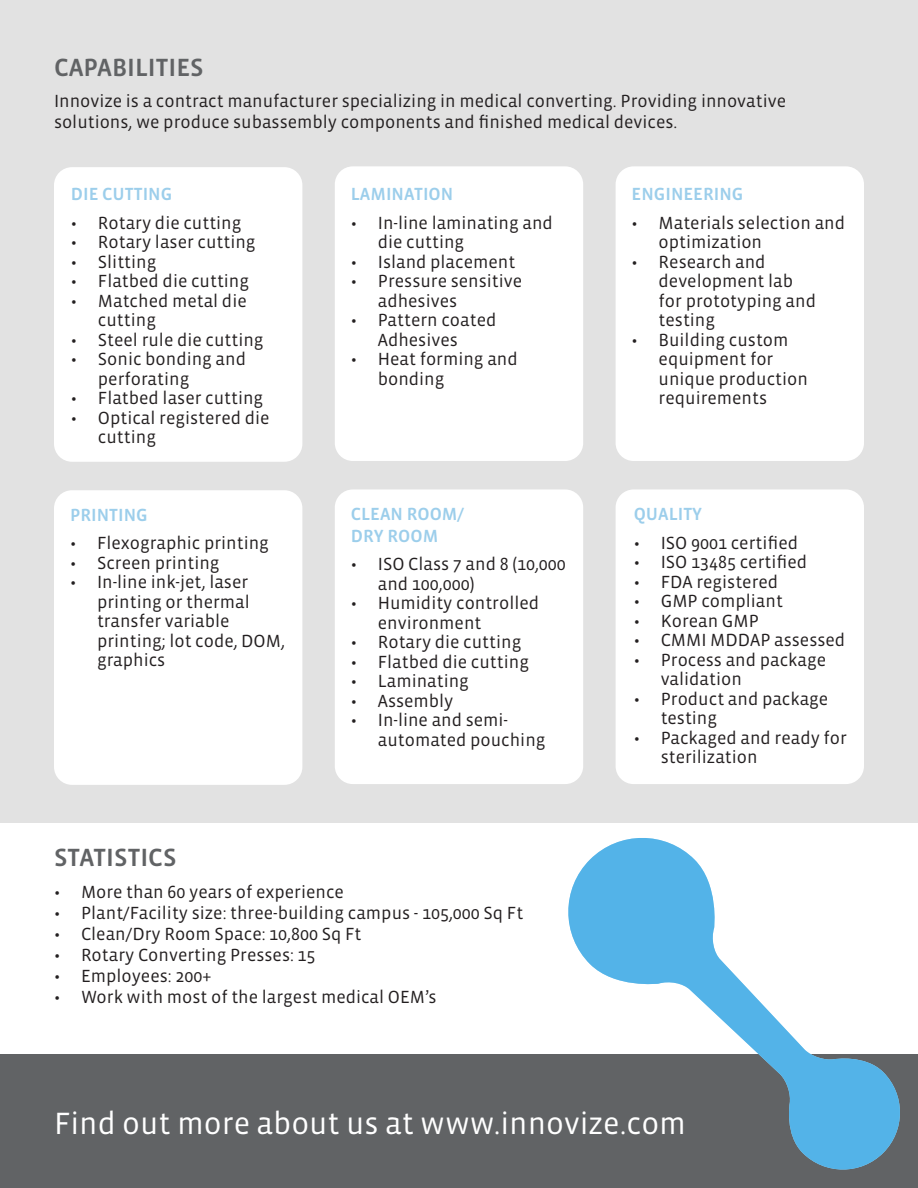
<style>
.page{position:relative;width:918px;height:1188px;background:#fff}
.page>*{position:absolute;margin:0;border:0;box-sizing:border-box;transform-origin:0 0}
.t1{font:31.5px "Vista Sans OT";color:#fff}
.t2{font:500 25.5px "Vista Sans OT";color:#616365}
.t3{font:18px/19.5px "Vista Sans OT";color:#231f20}
.t4{font:500 18px "Vista Sans OT";color:#9cceeb}
</style>
<div class="page">
<div style="left:0;top:0;width:918px;height:823px;background:#e2e2e2"></div>
<div style="left:616px;top:489px;width:248px;height:295px;background:#fff;border-radius:18px"></div>
<div style="left:335px;top:489px;width:248px;height:295px;background:#fff;border-radius:18px"></div>
<div style="left:54px;top:490px;width:248px;height:295px;background:#fff;border-radius:18px"></div>
<div style="left:616px;top:166px;width:248px;height:295px;background:#fff;border-radius:18px"></div>
<div style="left:335px;top:166px;width:248px;height:295px;background:#fff;border-radius:18px"></div>
<div style="left:54px;top:167px;width:248px;height:295px;background:#fff;border-radius:18px"></div>
<div style="left:0;top:1054px;width:918px;height:134px;background:#616365"></div>
<svg style="left:568px;top:838px;width:332px;height:332px"></svg>
<p class="t2" style="left:54px;top:54px;width:151px">CAPABILITIES</p>
<p class="t3" style="left:54px;top:91px;width:734px;line-height:21px">Innovize is a contract manufacturer specializing in medical converting. Providing innovative solutions, we produce subassembly components and finished medical devices.</p>
<p class="t4" style="left:71px;top:185px;width:103px">DIE CUTTING</p>
<p class="t3" style="left:71px;top:213px;width:172px">• Rotary die cutting</p>
<p class="t3" style="left:71px;top:233px;width:186px">• Rotary laser cutting</p>
<p class="t3" style="left:71px;top:252px;width:87px">• Slitting</p>
<p class="t3" style="left:71px;top:272px;width:180px">• Flatbed die cutting</p>
<p class="t3" style="left:98px;top:291px;width:150px;text-indent:-27px">• Matched metal die cutting</p>
<p class="t3" style="left:71px;top:330px;width:194px">• Steel rule die cutting</p>
<p class="t3" style="left:98px;top:350px;width:150px;text-indent:-27px">• Sonic bonding and perforating</p>
<p class="t3" style="left:71px;top:389px;width:194px">• Flatbed laser cutting</p>
<p class="t3" style="left:98px;top:408px;width:173px;text-indent:-27px">• Optical registered die cutting</p>
<p class="t4" style="left:70px;top:505px;width:79px">PRINTING</p>
<p class="t3" style="left:70px;top:534px;width:200px">• Flexographic printing</p>
<p class="t3" style="left:70px;top:553px;width:151px">• Screen printing</p>
<p class="t3" style="left:97px;top:573px;width:189px;text-indent:-27px">• In-line ink-jet, laser printing or thermal transfer variable printing; lot code, DOM, graphics</p>
<p class="t4" style="left:351px;top:185px;width:104px">LAMINATION</p>
<p class="t3" style="left:378px;top:213px;width:177px;text-indent:-27px">• In-line laminating and die cutting</p>
<p class="t3" style="left:351px;top:252px;width:166px">• Island placement</p>
<p class="t3" style="left:378px;top:272px;width:146px;text-indent:-27px">• Pressure sensitive adhesives</p>
<p class="t3" style="left:378px;top:311px;width:120px;text-indent:-27px">• Pattern coated<br>Adhesives</p>
<p class="t3" style="left:378px;top:350px;width:141px;text-indent:-27px">• Heat forming and bonding</p>
<p class="t4" style="left:351px;top:505px;width:115px">CLEAN ROOM/</p>
<p class="t4" style="left:351px;top:527px;width:89px">DRY ROOM</p>
<p class="t3" style="left:378px;top:555px;width:190px;text-indent:-27px">• ISO Class 7 and 8 (10,000 and 100,000)</p>
<p class="t3" style="left:378px;top:594px;width:163px;text-indent:-27px">• Humidity controlled environment</p>
<p class="t3" style="left:351px;top:633px;width:172px">• Rotary die cutting</p>
<p class="t3" style="left:351px;top:652px;width:180px">• Flatbed die cutting</p>
<p class="t3" style="left:351px;top:672px;width:120px">• Laminating</p>
<p class="t3" style="left:351px;top:691px;width:104px">• Assembly</p>
<p class="t3" style="left:378px;top:711px;width:169px;text-indent:-27px">• In-line and semi&shy;automated pouching</p>
<p class="t2" style="left:54px;top:844px;width:124px">STATISTICS</p>
<p class="t3" style="left:54px;top:882px;width:291px">• More than 60 years of experience</p>
<p class="t3" style="left:54px;top:903px;width:471px">• Plant/Facility size: three-building campus - 105,000 Sq Ft</p>
<p class="t3" style="left:54px;top:924px;width:309px">• Clean/Dry Room Space: 10,800 Sq Ft</p>
<p class="t3" style="left:54px;top:945px;width:263px">• Rotary Converting Presses: 15</p>
<p class="t3" style="left:54px;top:966px;width:159px">• Employees: 200+</p>
<p class="t3" style="left:54px;top:987px;width:384px">• Work with most of the largest medical OEM’s</p>
<p class="t4" style="left:632px;top:185px;width:113px">ENGINEERING</p>
<p class="t3" style="left:659px;top:213px;width:188px;text-indent:-27px">• Materials selection and optimization</p>
<p class="t3" style="left:659px;top:252px;width:159px;text-indent:-27px">• Research and development lab for prototyping and testing</p>
<p class="t3" style="left:659px;top:330px;width:151px;text-indent:-27px">• Building custom equipment for unique production requirements</p>
<p class="t4" style="left:634px;top:505px;width:70px">QUALITY</p>
<p class="t3" style="left:634px;top:533px;width:166px">• ISO 9001 certified</p>
<p class="t3" style="left:634px;top:553px;width:175px">• ISO 13485 certified</p>
<p class="t3" style="left:634px;top:572px;width:146px">• FDA registered</p>
<p class="t3" style="left:634px;top:592px;width:151px">• GMP compliant</p>
<p class="t3" style="left:634px;top:611px;width:127px">• Korean GMP</p>
<p class="t3" style="left:634px;top:631px;width:213px">• CMMI MDDAP assessed</p>
<p class="t3" style="left:661px;top:650px;width:167px;text-indent:-27px">• Process and package validation</p>
<p class="t3" style="left:661px;top:689px;width:169px;text-indent:-27px">• Product and package testing</p>
<p class="t3" style="left:661px;top:728px;width:188px;text-indent:-27px">• Packaged and ready for sterilization</p>
<p class="t1" style="left:54px;top:1107px;width:634px">Find out more about us at www.innovize.com</p>
</div>
